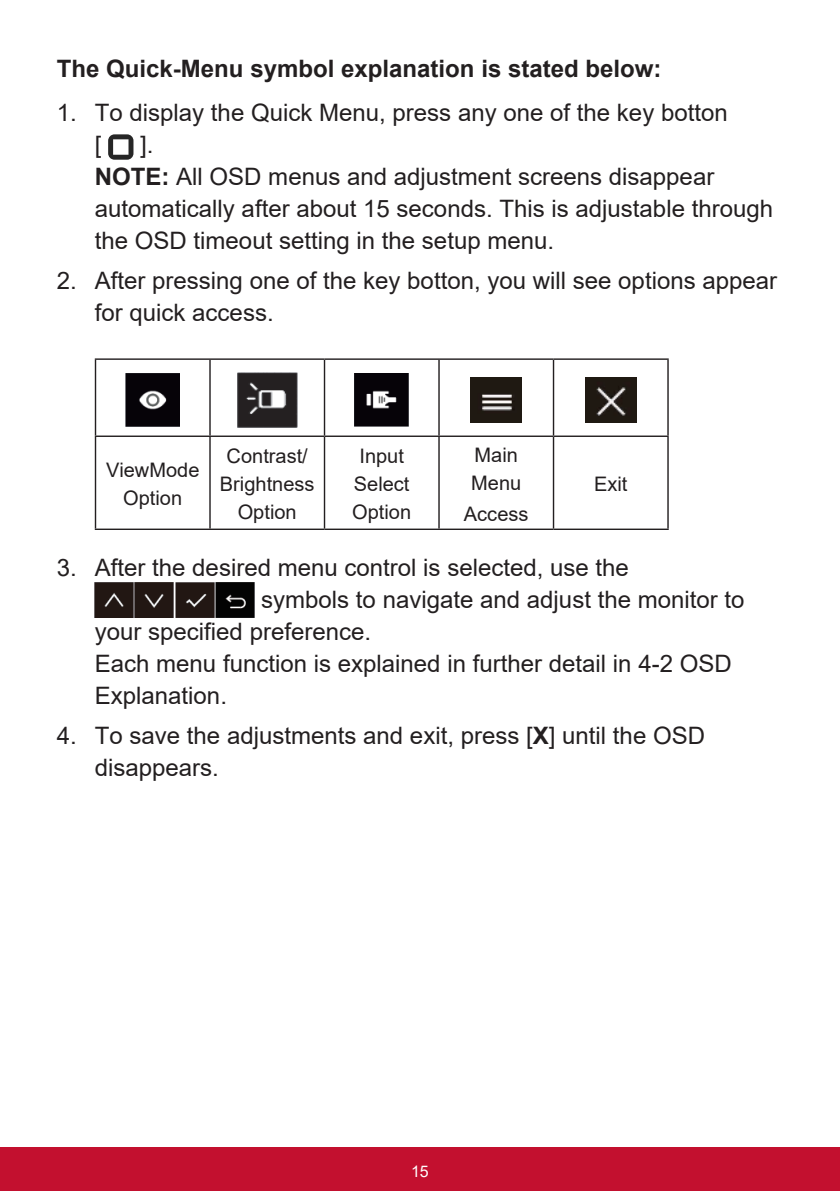
<style>
.page{position:relative;width:840px;height:1191px;background:#fff}
.page>*{position:absolute;margin:0;border:0;box-sizing:border-box;transform-origin:0 0}
.t1{font:24px/32px "Arial";color:#231f20}
.t2{font:700 24px "Arial";color:#231f20}
.t3{font:20px/28px "Arial";color:#231f20;text-align:center}
.t4{font:16px "Arial";color:#fff}
.s1{font-weight:700}
</style>
<div class="page">
<div style="left:0;top:1147px;width:839px;height:44px;background:#c3102f"></div>
<svg style="left:108px;top:134px;width:25px;height:26px"></svg>
<hr style="left:95px;top:358px;width:115px;height:2px;background:#231f20">
<hr style="left:95px;top:360px;width:1px;height:75px;background:#231f20">
<hr style="left:210px;top:358px;width:114px;height:2px;background:#231f20">
<hr style="left:209px;top:360px;width:1px;height:75px;background:#231f20">
<hr style="left:324px;top:358px;width:115px;height:2px;background:#231f20">
<hr style="left:323px;top:360px;width:2px;height:75px;background:#231f20">
<hr style="left:439px;top:358px;width:114px;height:2px;background:#231f20">
<hr style="left:438px;top:360px;width:1px;height:75px;background:#231f20">
<hr style="left:553px;top:358px;width:115px;height:2px;background:#231f20">
<hr style="left:552px;top:360px;width:2px;height:75px;background:#231f20">
<hr style="left:667px;top:360px;width:1px;height:75px;background:#231f20">
<hr style="left:95px;top:435px;width:115px;height:2px;background:#231f20">
<hr style="left:95px;top:437px;width:1px;height:91px;background:#231f20">
<hr style="left:210px;top:435px;width:114px;height:2px;background:#231f20">
<hr style="left:209px;top:437px;width:1px;height:91px;background:#231f20">
<hr style="left:324px;top:435px;width:115px;height:2px;background:#231f20">
<hr style="left:323px;top:437px;width:2px;height:91px;background:#231f20">
<hr style="left:439px;top:435px;width:114px;height:2px;background:#231f20">
<hr style="left:438px;top:437px;width:1px;height:91px;background:#231f20">
<hr style="left:553px;top:435px;width:115px;height:2px;background:#231f20">
<hr style="left:552px;top:437px;width:2px;height:91px;background:#231f20">
<hr style="left:667px;top:437px;width:1px;height:91px;background:#231f20">
<hr style="left:95px;top:528px;width:115px;height:2px;background:#231f20">
<hr style="left:210px;top:528px;width:114px;height:2px;background:#231f20">
<hr style="left:324px;top:528px;width:115px;height:2px;background:#231f20">
<hr style="left:439px;top:528px;width:114px;height:2px;background:#231f20">
<hr style="left:553px;top:528px;width:115px;height:2px;background:#231f20">
<img style="left:126px;top:373px;width:53px;height:54px">
<img style="left:237px;top:372px;width:60px;height:56px">
<img style="left:355px;top:373px;width:53px;height:54px">
<img style="left:470px;top:377px;width:51px;height:46px">
<img style="left:585px;top:377px;width:51px;height:46px">
<img style="left:95px;top:583px;width:38px;height:34px">
<img style="left:135px;top:583px;width:79px;height:34px">
<img style="left:216px;top:583px;width:38px;height:34px">
<p class="t2" style="left:57px;top:52px;width:606px">The Quick-Menu symbol explanation is stated below:</p>
<p class="t1" style="left:95px;top:96px;width:634px;text-indent:-38px">1. To display the Quick Menu, press any one of the key botton [</p>
<p class="t1" style="left:95px;top:128px;width:679px;text-indent:45px">].<br><span class="s1">NOTE:</span> All OSD menus and adjustment screens disappear automatically after about 15 seconds. This is adjustable through the OSD timeout setting in the setup menu.</p>
<p class="t1" style="left:95px;top:264px;width:683px;text-indent:-38px">2. After pressing one of the key botton, you will see options appear for quick access.</p>
<p class="t3" style="left:106px;top:456px;width:95px">ViewMode<br>Option</p>
<p class="t3" style="left:220px;top:442px;width:96px">Contrast/<br>Brightness<br>Option</p>
<p class="t3" style="left:352px;top:442px;width:60px">Input<br>Select<br>Option</p>
<p class="t3" style="left:471px;top:441px;width:52px;text-align:left">Main<br>Menu</p>
<p class="t3" style="left:463px;top:499px;width:66px">Access</p>
<p class="t3" style="left:593px;top:470px;width:35px">Exit</p>
<p class="t1" style="left:57px;top:551px;width:573px">3. After the desired menu control is selected, use the</p>
<p class="t1" style="left:261px;top:583px;width:484px">symbols to navigate and adjust the monitor to</p>
<p class="t1" style="left:95px;top:615px;width:278px">your specified preference.</p>
<p class="t1" style="left:95px;top:647px;width:638px">Each menu function is explained in further detail in 4-2 OSD</p>
<p class="t1" style="left:95px;top:679px;width:134px">Explanation.</p>
<p class="t1" style="left:95px;top:719px;width:611px;text-indent:-38px">4. To save the adjustments and exit, press [<span class="s1">X</span>] until the OSD disappears.</p>
<p class="t4" style="left:411px;top:1160px;width:19px">15</p>
</div>
